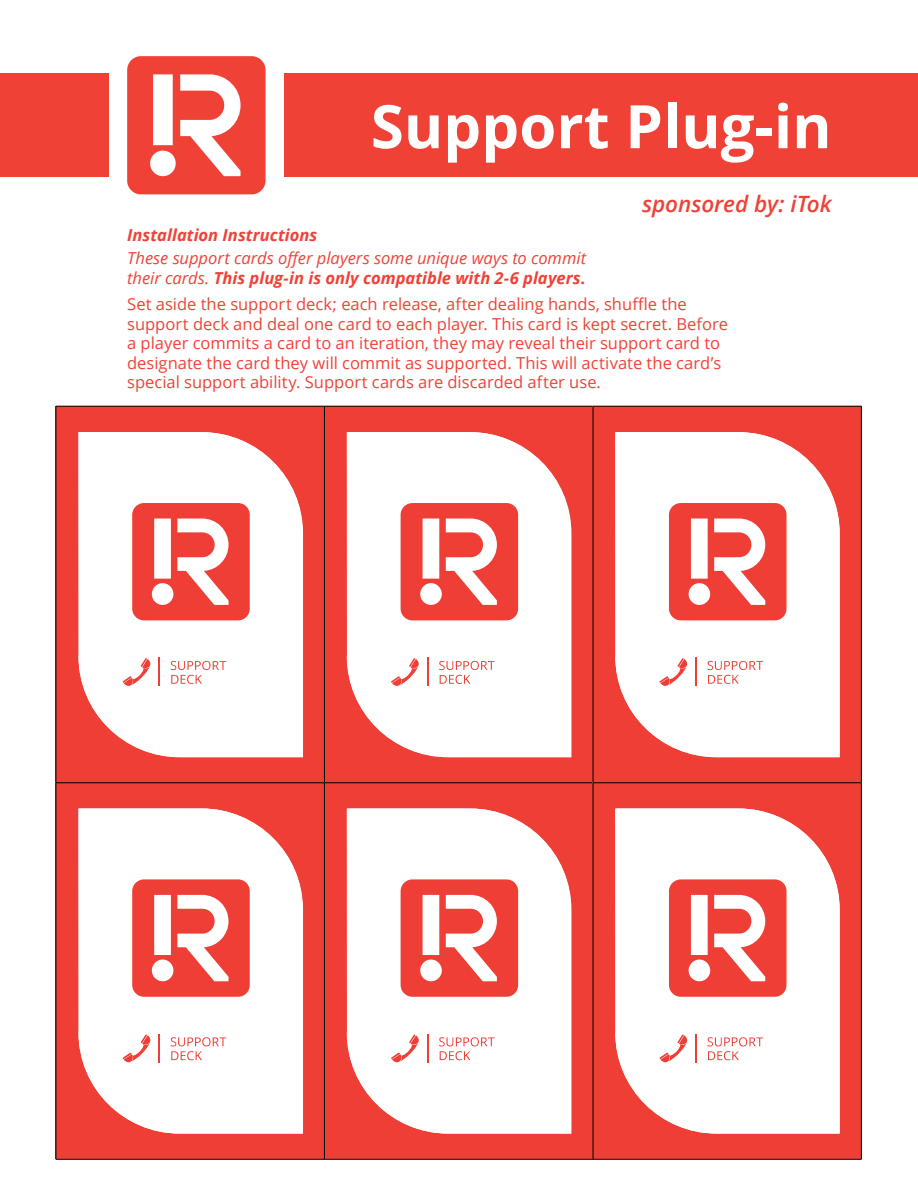
<style>
.page{position:relative;width:918px;height:1188px;background:#fff}
.page>*{position:absolute;margin:0;border:0;box-sizing:border-box;transform-origin:0 0}
.t1{font:700 60px "Open Sans";color:#fff}
.t2{font:italic 600 22.5px "Open Sans";letter-spacing:-.005em;color:#ef4136}
.t3{font:16.5px/19.5px "Open Sans";color:#ef4136}
.t4{font:italic 16.5px/19.5px "Open Sans";color:#ef4136}
.t5{font:italic 700 16.5px "Open Sans";letter-spacing:.005em;color:#ef4136}
.s1{font-weight:700}
</style>
<div class="page">
<div style="left:56px;top:406px;width:269px;height:377px;background:#ee3e35"></div>
<div style="left:79px;top:432px;width:224px;height:325px;background:#fff"></div>
<svg style="left:132px;top:503px;width:118px;height:117px"></svg>
<svg style="left:159px;top:658px;width:1px;height:28px"></svg>
<svg style="left:171px;top:661px;width:55px;height:23px"></svg>
<svg style="left:123px;top:658px;width:28px;height:30px"></svg>
<hr style="left:56px;top:406px;width:268px;height:1px;background:#000">
<hr style="left:56px;top:406px;width:1px;height:377px;background:#000">
<div style="left:324px;top:406px;width:269px;height:377px;background:#ee3e35"></div>
<div style="left:347px;top:432px;width:224px;height:325px;background:#fff"></div>
<svg style="left:401px;top:503px;width:117px;height:117px"></svg>
<hr style="left:427px;top:658px;width:2px;height:28px;background:#ee3e35">
<svg style="left:439px;top:661px;width:56px;height:23px"></svg>
<svg style="left:391px;top:658px;width:29px;height:30px"></svg>
<hr style="left:324px;top:406px;width:269px;height:1px;background:#000">
<hr style="left:324px;top:406px;width:1px;height:377px;background:#000">
<div style="left:593px;top:406px;width:269px;height:377px;background:#ee3e35"></div>
<svg style="left:615px;top:432px;width:225px;height:325px;background:#fdefef"></svg>
<svg style="left:669px;top:503px;width:118px;height:117px"></svg>
<hr style="left:695px;top:658px;width:2px;height:28px;background:#ee3e35">
<svg style="left:708px;top:661px;width:55px;height:23px"></svg>
<svg style="left:659px;top:658px;width:29px;height:30px"></svg>
<hr style="left:593px;top:406px;width:268px;height:1px;background:#000">
<hr style="left:861px;top:406px;width:1px;height:377px;background:#000">
<hr style="left:593px;top:406px;width:1px;height:377px;background:#000">
<div style="left:56px;top:783px;width:269px;height:376px;background:#ee3e35"></div>
<svg style="left:79px;top:808px;width:224px;height:326px;background:#fdf0ef"></svg>
<svg style="left:132px;top:879px;width:118px;height:118px"></svg>
<svg style="left:159px;top:1034px;width:1px;height:29px"></svg>
<svg style="left:171px;top:1037px;width:55px;height:23px"></svg>
<svg style="left:123px;top:1034px;width:28px;height:30px"></svg>
<hr style="left:56px;top:783px;width:268px;height:1px;background:#000">
<hr style="left:56px;top:1159px;width:268px;height:1px;background:#000">
<hr style="left:56px;top:783px;width:1px;height:376px;background:#000">
<div style="left:324px;top:783px;width:269px;height:376px;background:#ee3e35"></div>
<svg style="left:347px;top:808px;width:224px;height:326px;background:#fdf1f0"></svg>
<svg style="left:401px;top:879px;width:117px;height:118px"></svg>
<hr style="left:427px;top:1034px;width:2px;height:29px;background:#ee3e35">
<svg style="left:439px;top:1037px;width:56px;height:23px"></svg>
<svg style="left:391px;top:1034px;width:29px;height:30px"></svg>
<hr style="left:324px;top:783px;width:269px;height:1px;background:#000">
<hr style="left:324px;top:1159px;width:269px;height:1px;background:#000">
<hr style="left:324px;top:783px;width:1px;height:376px;background:#000">
<div style="left:593px;top:783px;width:269px;height:376px;background:#ee3e35"></div>
<svg style="left:615px;top:808px;width:225px;height:326px;background:#fdefee"></svg>
<svg style="left:669px;top:879px;width:118px;height:118px"></svg>
<hr style="left:695px;top:1034px;width:2px;height:29px;background:#ee3e35">
<svg style="left:708px;top:1037px;width:55px;height:23px"></svg>
<svg style="left:659px;top:1034px;width:29px;height:30px"></svg>
<hr style="left:593px;top:783px;width:268px;height:1px;background:#000">
<hr style="left:861px;top:783px;width:1px;height:376px;background:#000">
<hr style="left:593px;top:1159px;width:268px;height:1px;background:#000">
<hr style="left:593px;top:783px;width:1px;height:376px;background:#000">
<svg style="left:127px;top:56px;width:139px;height:138px"></svg>
<div style="left:0;top:73px;width:109px;height:104px;background:#ef4136"></div>
<div style="left:284px;top:73px;width:634px;height:104px;background:#ef4136"></div>
<h1 class="t1" style="left:371px;top:84px;width:462px">Support Plug-in</h1>
<h2 class="t2" style="left:642px;top:188px;width:191px">sponsored by: iTok</h2>
<p class="t5" style="left:127px;top:223px;width:192px">Installation Instructions</p>
<p class="t4" style="left:127px;top:248px;width:460px">These support cards offer players some unique ways to commit their cards. <span class="s1">This plug-in is only compatible with 2-6 players.</span></p>
<p class="t3" style="left:127px;top:294px;width:602px">Set aside the support deck; each release, after dealing hands, shuffle the support deck and deal one card to each player. This card is kept secret. Before a player commits a card to an iteration, they may reveal their support card to designate the card they will commit as supported. This will activate the card’s special support ability. Support cards are discarded after use.</p>
</div>
